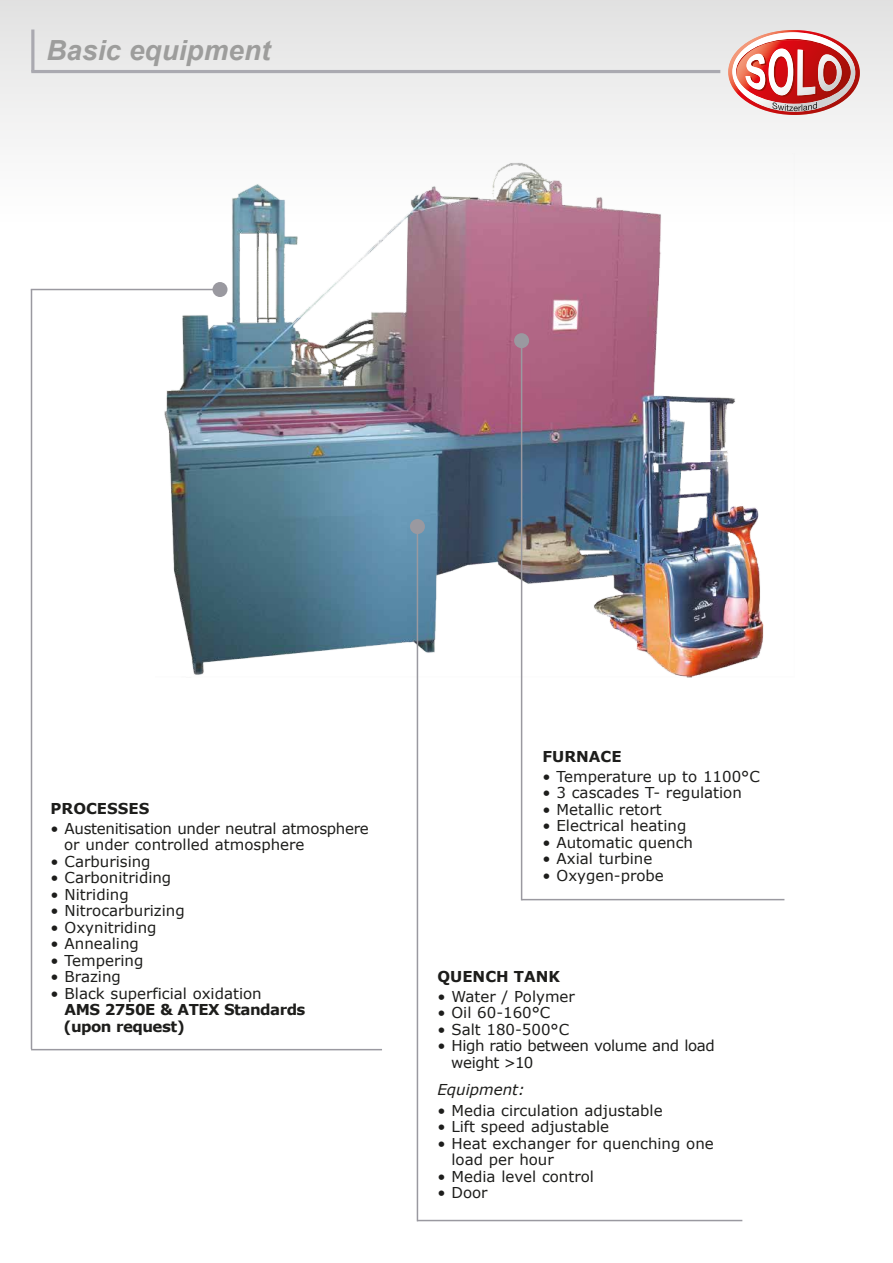
<style>
.page{position:relative;width:893px;height:1263px;background:#fff}
.page>*{position:absolute;margin:0;border:0;box-sizing:border-box;transform-origin:0 0}
.t1{font:italic 700 27.75px "Arial";letter-spacing:.005em;color:#9d9d9c}
.t2{font:15px/16.5px "Verdana";color:#1d1d1b}
.t3{font:15px/16.5px "Verdana";letter-spacing:-.02em;color:#1d1d1b}
.t4{font:15px/16.5px "Verdana";letter-spacing:-.025em;color:#1d1d1b}
.t5{font:700 15px/16.5px "Verdana";letter-spacing:-.035em;color:#1d1d1b}
.t6{font:700 15px "Verdana";color:#1d1d1b}
.t7{font:italic 15px "Verdana";color:#1d1d1b}
</style>
<div class="page">
<div style="left:0;top:0;width:893px;height:222px;background:linear-gradient(to bottom,#e2e2e2,#fff)"></div>
<img style="left:156px;top:153px;width:639px;height:524px">
<hr style="left:417px;top:1220px;width:325px;height:1px;background:#9a99a0">
<hr style="left:417px;top:526px;width:1px;height:695px;background:#9a99a0">
<div style="left:410px;top:519px;width:15px;height:15px;background:#9a99a0;border-radius:50%"></div>
<hr style="left:522px;top:899px;width:262px;height:1px;background:#9a99a0">
<div style="left:514px;top:333px;width:15px;height:15px;background:#9a99a0;border-radius:50%"></div>
<hr style="left:521px;top:341px;width:1px;height:559px;background:#9a99a0">
<div style="left:212px;top:282px;width:15px;height:15px;background:#9a99a0;border-radius:50%"></div>
<hr style="left:31px;top:289px;width:189px;height:1px;background:#9a99a0">
<hr style="left:31px;top:289px;width:1px;height:760px;background:#9a99a0">
<hr style="left:31px;top:30px;width:3px;height:42px;background:#aaa9b0">
<hr style="left:31px;top:70px;width:689px;height:3px;background:#aaa9b0">
<hr style="left:31px;top:1049px;width:351px;height:1px;background:#9a99a0">
<svg style="left:728px;top:30px;width:132px;height:85px"></svg>
<h1 class="t1" style="left:46px;top:32px;width:225px">Basic equipment</h1>
<p class="t6" style="left:51px;top:798px;width:100px">PROCESSES</p>
<p class="t3" style="left:64px;top:820px;width:306px;text-indent:-13px">• Austenitisation under neutral atmosphere or under controlled atmosphere</p>
<p class="t2" style="left:51px;top:853px;width:101px">• Carburising</p>
<p class="t2" style="left:51px;top:869px;width:122px">• Carbonitriding</p>
<p class="t2" style="left:51px;top:886px;width:80px">• Nitriding</p>
<p class="t2" style="left:51px;top:902px;width:136px">• Nitrocarburizing</p>
<p class="t2" style="left:51px;top:919px;width:107px">• Oxynitriding</p>
<p class="t2" style="left:51px;top:935px;width:90px">• Annealing</p>
<p class="t2" style="left:51px;top:952px;width:94px">• Tempering</p>
<p class="t2" style="left:51px;top:968px;width:72px">• Brazing</p>
<p class="t2" style="left:51px;top:985px;width:213px">• Black superficial oxidation</p>
<p class="t5" style="left:63px;top:1001px;width:244px">AMS 2750E &amp; ATEX Standards (upon request)</p>
<p class="t6" style="left:542px;top:746px;width:81px">FURNACE</p>
<p class="t2" style="left:542px;top:768px;width:219px">• Temperature up to 1100°C</p>
<p class="t2" style="left:542px;top:784px;width:201px">• 3 cascades T- regulation</p>
<p class="t2" style="left:542px;top:801px;width:121px">• Metallic retort</p>
<p class="t2" style="left:542px;top:817px;width:145px">• Electrical heating</p>
<p class="t2" style="left:542px;top:834px;width:152px">• Automatic quench</p>
<p class="t2" style="left:542px;top:850px;width:111px">• Axial turbine</p>
<p class="t2" style="left:542px;top:867px;width:123px">• Oxygen-probe</p>
<p class="t6" style="left:437px;top:966px;width:124px">QUENCH TANK</p>
<p class="t2" style="left:437px;top:988px;width:139px">• Water / Polymer</p>
<p class="t2" style="left:437px;top:1004px;width:114px">• Oil 60-160°C</p>
<p class="t2" style="left:437px;top:1021px;width:133px">• Salt 180-500°C</p>
<p class="t4" style="left:451px;top:1037px;width:265px;text-indent:-14px">• High ratio between volume and load weight &gt;10</p>
<p class="t7" style="left:437px;top:1079px;width:89px">Equipment:</p>
<p class="t2" style="left:437px;top:1102px;width:227px">• Media circulation adjustable</p>
<p class="t2" style="left:437px;top:1118px;width:173px">• Lift speed adjustable</p>
<p class="t2" style="left:451px;top:1135px;width:264px;text-indent:-14px">• Heat exchanger for quenching one load per hour</p>
<p class="t2" style="left:437px;top:1168px;width:158px">• Media level control</p>
<p class="t2" style="left:437px;top:1184px;width:52px">• Door</p>
</div>
